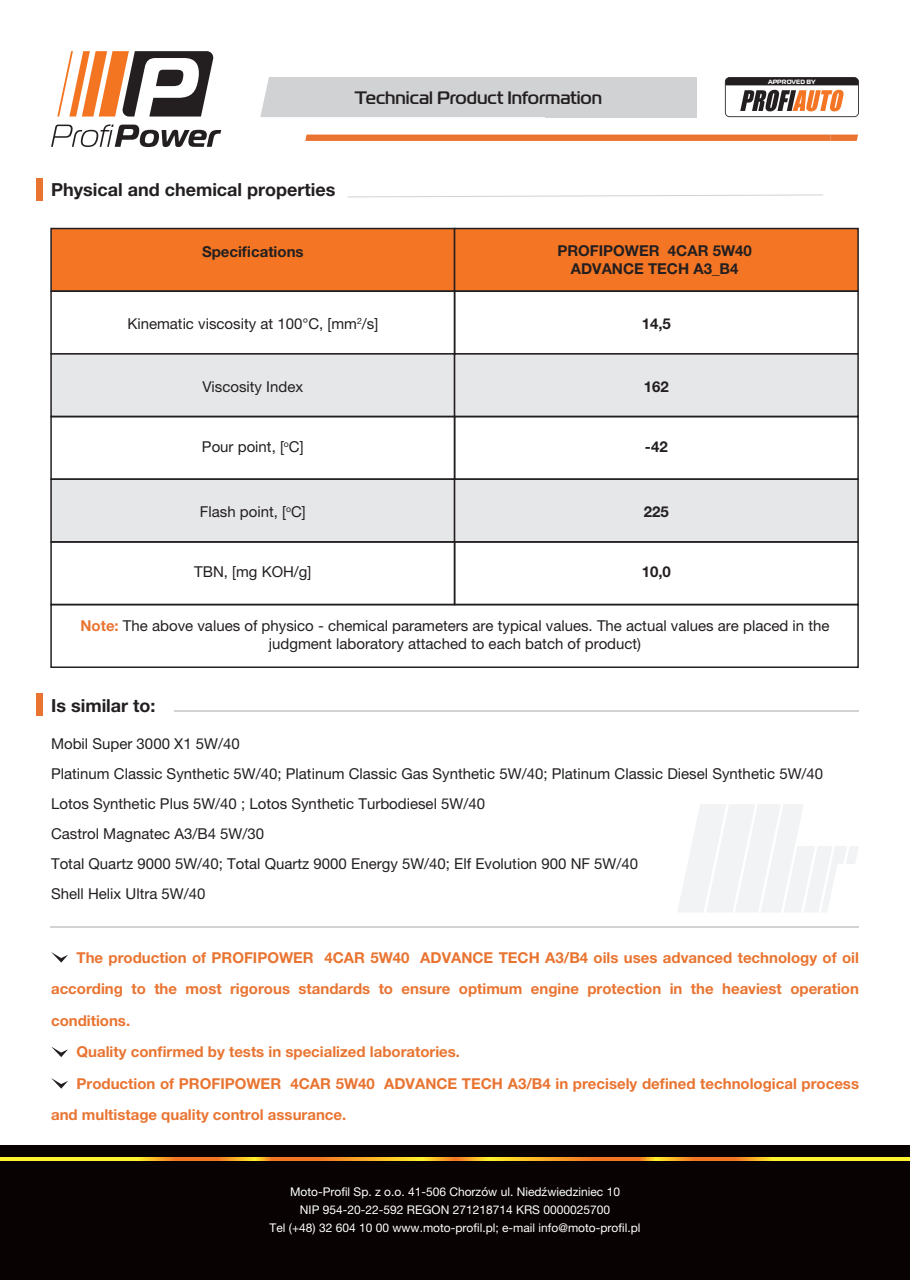
<style>
.page{position:relative;width:910px;height:1280px;background:#fff}
.page>*{position:absolute;margin:0;border:0;box-sizing:border-box;transform-origin:0 0}
.t1{font:700 18px "Helvetica Neue LT Pro";color:#231f20}
.t2{font:500 18px "Magistral";color:#231f20}
.t3{font:15px/30px "Helvetica Neue LT Pro";color:#231f20}
.t4{font:700 15px "Helvetica Neue LT Pro";color:#e97431}
.t5{font:700 15px/18px "Helvetica Neue LT Pro";color:#231f20;text-align:center}
.t6{font:12px/18px "Helvetica Neue LT Pro";color:#fff;text-align:center}
.t7{font:700 6.15px "Magistral";color:#fff}
.s1{font-weight:700;color:#e97431}
</style>
<div class="page">
<svg style="left:57px;top:51px;width:157px;height:66px"></svg>
<svg style="left:51px;top:124px;width:170px;height:23px"></svg>
<div style="left:260px;top:77px;width:285px;height:40px;background:#d1d2d4"></div>
<div style="left:545px;top:77px;width:152px;height:40px;background:#d1d2d4"></div>
<svg style="left:305px;top:135px;width:553px;height:6px;background:#e97533"></svg>
<svg style="left:725px;top:77px;width:134px;height:40px"></svg>
<div style="left:0;top:1145px;width:910px;height:135px;background:#080302"></div>
<svg style="left:0;top:1157px;width:910px;height:3px;background:#fab927"></svg>
<div style="left:36px;top:693px;width:7px;height:23px;background:#e97431"></div>
<hr style="left:174px;top:711px;width:685px;height:1px;background:#d1d2d4">
<hr style="left:51px;top:927px;width:808px;height:1px;background:#d1d2d4">
<div style="left:36px;top:178px;width:7px;height:23px;background:#e97431"></div>
<svg style="left:348px;top:194px;width:475px;height:3px"></svg>
<div style="left:50px;top:228px;width:405px;height:64px;background:#f47523;border:2px solid #231f20"></div>
<div style="left:454px;top:228px;width:405px;height:64px;background:#f47523;border:2px solid #231f20"></div>
<div style="left:50px;top:290px;width:405px;height:65px;border:2px solid #231f20"></div>
<div style="left:454px;top:290px;width:405px;height:65px;border:2px solid #231f20"></div>
<div style="left:50px;top:353px;width:405px;height:64px;background:#e6e7e9;border:2px solid #231f20"></div>
<div style="left:454px;top:353px;width:405px;height:64px;background:#e6e7e9;border:2px solid #231f20"></div>
<div style="left:50px;top:416px;width:405px;height:64px;border:2px solid #231f20"></div>
<div style="left:454px;top:416px;width:405px;height:64px;border:2px solid #231f20"></div>
<div style="left:50px;top:478px;width:405px;height:65px;background:#e6e7e9;border:2px solid #231f20"></div>
<div style="left:454px;top:478px;width:405px;height:65px;background:#e6e7e9;border:2px solid #231f20"></div>
<div style="left:50px;top:541px;width:405px;height:64px;border:2px solid #231f20"></div>
<div style="left:454px;top:541px;width:405px;height:64px;border:2px solid #231f20"></div>
<div style="left:50px;top:604px;width:809px;height:64px;border:1px solid #231f20"></div>
<svg style="left:51px;top:952px;width:17px;height:11px"></svg>
<svg style="left:51px;top:1046px;width:17px;height:11px"></svg>
<svg style="left:51px;top:1078px;width:17px;height:11px"></svg>
<svg style="left:678px;top:805px;width:181px;height:107px"></svg>
<p class="t2" style="left:355px;top:87px;width:249px">Technical Product Information</p>
<p class="t7" style="left:768px;top:77px;width:49px">APPROVED BY</p>
<p class="t1" style="left:51px;top:179px;width:286px">Physical and chemical properties</p>
<p class="t5" style="left:202px;top:242px;width:103px">Specifications</p>
<p class="t5" style="left:557px;top:241px;width:196px">PROFIPOWER 4CAR 5W40<br>ADVANCE TECH A3_B4</p>
<p class="t3" style="left:127px;top:309px;width:252px">Kinematic viscosity at 100°C, [mm<sup>2</sup>/s]</p>
<p class="t5" style="left:642px;top:315px;width:31px">14,5</p>
<p class="t3" style="left:202px;top:371px;width:102px">Viscosity Index</p>
<p class="t5" style="left:644px;top:377px;width:27px">162</p>
<p class="t3" style="left:202px;top:432px;width:103px">Pour point, [<sup>o</sup>C]</p>
<p class="t5" style="left:645px;top:437px;width:24px">-42</p>
<p class="t3" style="left:200px;top:497px;width:107px">Flash point, [<sup>o</sup>C]</p>
<p class="t5" style="left:644px;top:503px;width:27px">225</p>
<p class="t3" style="left:194px;top:557px;width:119px">TBN, [mg KOH/g]</p>
<p class="t5" style="left:642px;top:563px;width:31px">10,0</p>
<p class="t3" style="left:80px;top:617px;width:751px;line-height:18px;text-align:center"><span class="s1">Note:</span> The above values of physico - chemical parameters are typical values. The actual values are placed in the judgment laboratory attached to each batch of product)</p>
<p class="t1" style="left:51px;top:694px;width:106px">Is similar to:</p>
<p class="t3" style="left:51px;top:729px;width:774px">Mobil Super 3000 X1 5W/40<br>Platinum Classic Synthetic 5W/40; Platinum Classic Gas Synthetic 5W/40; Platinum Classic Diesel Synthetic 5W/40<br>Lotos Synthetic Plus 5W/40 ; Lotos Synthetic Turbodiesel 5W/40<br>Castrol Magnatec A3/B4 5W/30<br>Total Quartz 9000 5W/40; Total Quartz 9000 Energy 5W/40; Elf Evolution 900 NF 5W/40<br>Shell Helix Ultra 5W/40</p>
<p class="t4" style="left:77px;top:948px;width:784px">The production of PROFIPOWER 4CAR 5W40 ADVANCE TECH A3/B4 oils uses advanced technology of oil</p>
<p class="t4" style="left:51px;top:979px;width:809px">according to the most rigorous standards to ensure optimum engine protection in the heaviest operation</p>
<p class="t4" style="left:51px;top:1011px;width:81px">conditions.</p>
<p class="t4" style="left:77px;top:1042px;width:385px">Quality confirmed by tests in specialized laboratories.</p>
<p class="t4" style="left:77px;top:1074px;width:784px">Production of PROFIPOWER 4CAR 5W40 ADVANCE TECH A3/B4 in precisely defined technological process</p>
<p class="t4" style="left:51px;top:1105px;width:297px">and multistage quality control assurance.</p>
<p class="t6" style="left:270px;top:1183px;width:372px">Moto-Profil Sp. z o.o. 41-506 Chorzów ul. Niedźwiedziniec 10<br>NIP 954-20-22-592 REGON 271218714 KRS 0000025700<br>Tel (+48) 32 604 10 00 www.moto-profil.pl; e-mail info@moto-profil.pl</p>
</div>
